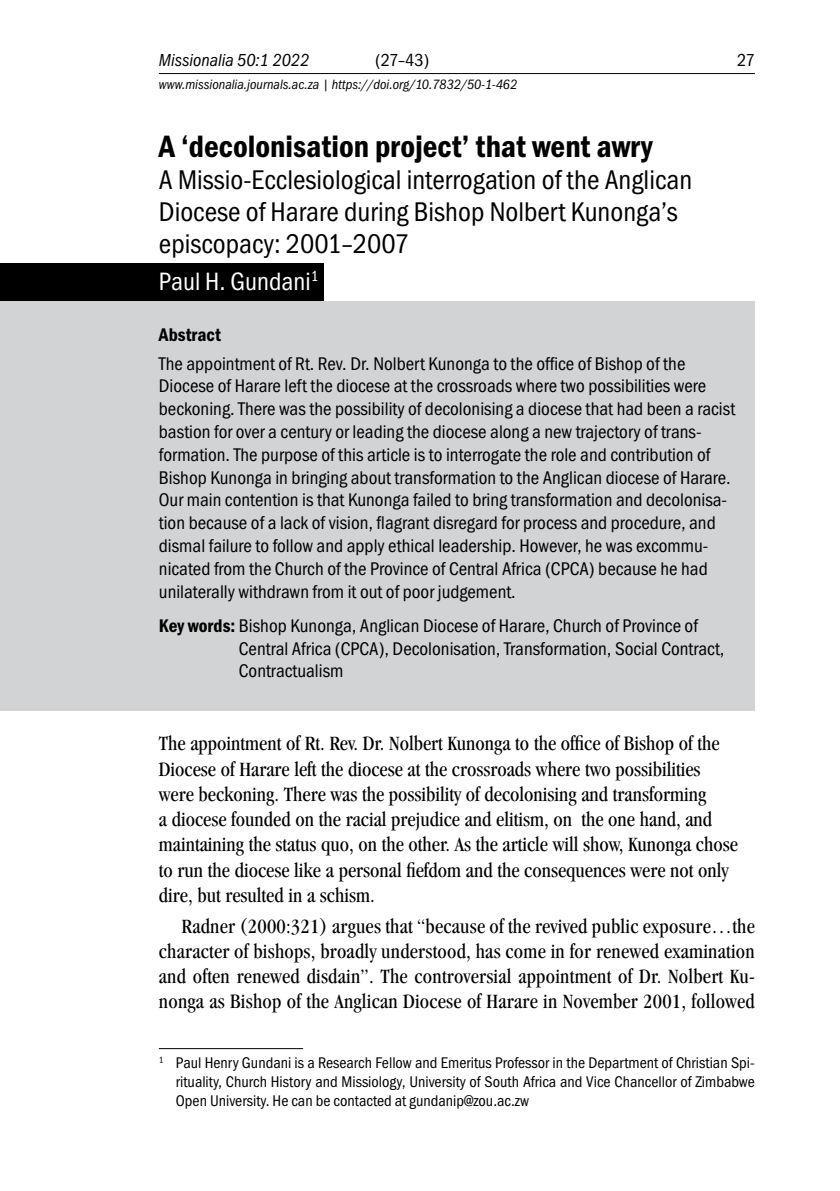
<style>
.page{position:relative;width:840px;height:1191px;background:#fff}
.page>*{position:absolute;margin:0;border:0;box-sizing:border-box;transform-origin:0 0}
.t1{font:600 condensed 32px "Franklin Gothic Itc T";color:#000}
.t2{font:condensed 28px/32px "Franklin Gothic Itc T";color:#000}
.t3{font:condensed 26px "Franklin Gothic Itc T";color:#fff}
.t4{font:condensed 21px/25.2px "Garamond";color:#000}
.t5{font:condensed 19px/22.8px "Franklin Gothic Itc T";color:#000}
.t6{font:600 condensed 19px "Franklin Gothic Itc T";color:#000}
.t7{font:italic condensed 18px "Franklin Gothic Itc T";color:#000}
.t8{font:condensed 18px "Franklin Gothic Itc T";color:#000}
.t9{font:condensed 16px/19.2px "Franklin Gothic Itc T";color:#000;text-align:justify}
.t10{font:italic condensed 14px "Franklin Gothic Itc T";color:#000}
.s1{font-weight:600}
</style>
<div class="page">
<hr style="left:159px;top:73px;width:595px;height:1px;background:#000">
<div style="left:0;top:301px;width:754px;height:409px;background:#d1d3d4"></div>
<div style="left:0;top:263px;width:323px;height:38px;background:#000"></div>
<hr style="left:159px;top:1048px;width:144px;height:1px;background:#000">
<p class="t7" style="left:159px;top:50px;width:152px">Missionalia 50:1 2022</p>
<p class="t8" style="left:375px;top:50px;width:56px">(27–43)</p>
<p class="t8" style="left:736px;top:50px;width:19px">27</p>
<p class="t10" style="left:159px;top:77px;width:359px">www.missionalia.journals.ac.za | https://doi.org/10.7832/50-1-462</p>
<h1 class="t1" style="left:159px;top:128px;width:495px">A ‘decolonisation project’ that went awry</h1>
<h2 class="t2" style="left:159px;top:163px;width:534px">A Missio-Ecclesiological interrogation of the Anglican<br>Diocese of Harare during Bishop Nolbert Kunonga’s episcopacy: 2001–2007</h2>
<h3 class="t3" style="left:159px;top:267px;width:161px">Paul H. Gundani<sup>1</sup></h3>
<p class="t6" style="left:159px;top:324px;width:63px">Abstract</p>
<p class="t5" style="left:159px;top:351px;width:577px">The appointment of Rt. Rev. Dr. Nolbert Kunonga to the office of Bishop of the Diocese of Harare left the diocese at the crossroads where two possibilities were beckoning. There was the possibility of decolonising a diocese that had been a racist bastion for over a century or leading the diocese along a new trajectory of trans&shy;formation. The purpose of this article is to interrogate the role and contribution of Bishop Kunonga in bringing about transformation to the Anglican diocese of Harare.<br>Our main contention is that Kunonga failed to bring transformation and decolonisa&shy;tion because of a lack of vision, flagrant disregard for process and procedure, and dismal failure to follow and apply ethical leadership. However, he was excommu&shy;nicated from the Church of the Province of Central Africa (CPCA) because he had unilaterally withdrawn from it out of poor judgement.</p>
<p class="t5" style="left:239px;top:614px;width:486px;text-indent:-80px"><span class="s1">Key words:</span> Bishop Kunonga, Anglican Diocese of Harare, Church of Province of<br>Central Africa (CPCA), Decolonisation, Transformation, Social Contract,<br>Contractualism</p>
<p class="t4" style="left:159px;top:731px;width:580px">The appointment of Rt. Rev. Dr. Nolbert Kunonga to the office of Bishop of the Diocese of Harare left the diocese at the crossroads where two possibilities were beckoning. There was the possibility of decolonising and transforming<br>a diocese founded on the racial prejudice and elitism, on the one hand, and maintaining the status quo, on the other. As the article will show, Kunonga chose to run the diocese like a personal fiefdom and the consequences were not only dire, but resulted in a schism.</p>
<p class="t4" style="left:159px;top:913px;width:597px;text-align:justify;text-indent:23px">Radner (2000:321) argues that “because of the revived public exposure…the character of bishops, broadly understood, has come in for renewed examination and often renewed disdain”. The controversial appointment of Dr. Nolbert Ku&shy;nonga as Bishop of the Anglican Diocese of Harare in November 2001, followed</p>
<p class="t9" style="left:176px;top:1052px;width:580px;text-indent:-17px"><sup>1</sup> Paul Henry Gundani is a Research Fellow and Emeritus Professor in the Department of Christian Spi&shy;rituality, Church History and Missiology, University of South Africa and Vice Chancellor of Zimbabwe Open University. He can be contacted at gundanip@zou.ac.zw</p>
</div>
